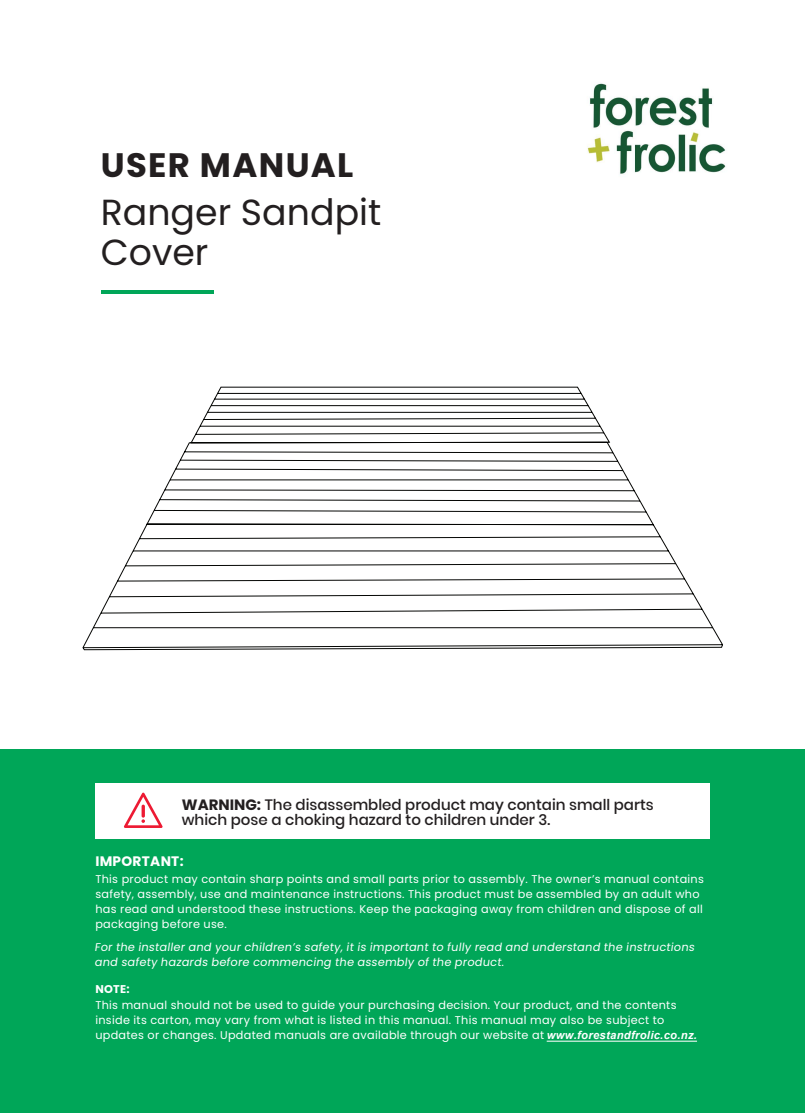
<style>
.page{position:relative;width:805px;height:1113px;background:#fff}
.page>*{position:absolute;margin:0;border:0;box-sizing:border-box;transform-origin:0 0}
.t1{font:36.25px/40.4px "Poppins";color:#231f20}
.t2{font:700 33.88px "Poppins";letter-spacing:.04em;color:#231f20}
.t3{font:500 15px/15.5px "Poppins";color:#231f20}
.t4{font:700 13.75px "Poppins";letter-spacing:.02em;color:#fff}
.t5{font:11.25px/15px "Poppins";letter-spacing:.025em;color:#fff}
.s1{font-weight:700}
.s2{font-family:"Arial";font-weight:700;font-style:italic}
</style>
<div class="page">
<hr style="left:101px;top:290px;width:112px;height:4px;background:#00a658">
<div style="left:0;top:749px;width:804px;height:363px;background:#00a658"></div>
<div style="left:95px;top:783px;width:614px;height:55px;background:#fff"></div>
<svg style="left:124px;top:792px;width:38px;height:36px"></svg>
<svg style="left:82px;top:386px;width:641px;height:264px"></svg>
<img style="left:575px;top:69px;width:151px;height:105px">
<hr style="left:546px;top:1040px;width:150px;height:1px;background:#fff">
<h2 class="t2" style="left:101px;top:146px;width:254px">USER MANUAL</h2>
<h1 class="t1" style="left:101px;top:192px;width:282px">Ranger Sandpit<br>Cover</h1>
<p class="t3" style="left:182px;top:797px;width:473px"><span class="s1">WARNING:</span> The disassembled product may contain small parts which pose a choking hazard to children under 3.</p>
<p class="t4" style="left:95px;top:853px;width:90px">IMPORTANT:</p>
<p class="t5" style="left:95px;top:871px;width:609px">This product may contain sharp points and small parts prior to assembly. The owner’s manual contains safety, assembly, use and maintenance instructions. This product must be assembled by an adult who has read and understood these instructions. Keep the packaging away from children and dispose of all packaging before use.</p>
<p class="t5" style="left:94px;top:939px;width:603px;line-height:15.5px">For the installer and your children’s safety, it is important to fully read and understand the instructions and safety hazards before commencing the assembly of the product.</p>
<p class="t5" style="left:95px;top:981px;width:603px"><span class="s1">NOTE:<br></span>This manual should not be used to guide your purchasing decision. Your product, and the contents inside its carton, may vary from what is listed in this manual. This manual may also be subject to updates or changes. Updated manuals are available through our website at <span class="s2">www.forestandfrolic.co.nz.</span></p>
</div>
